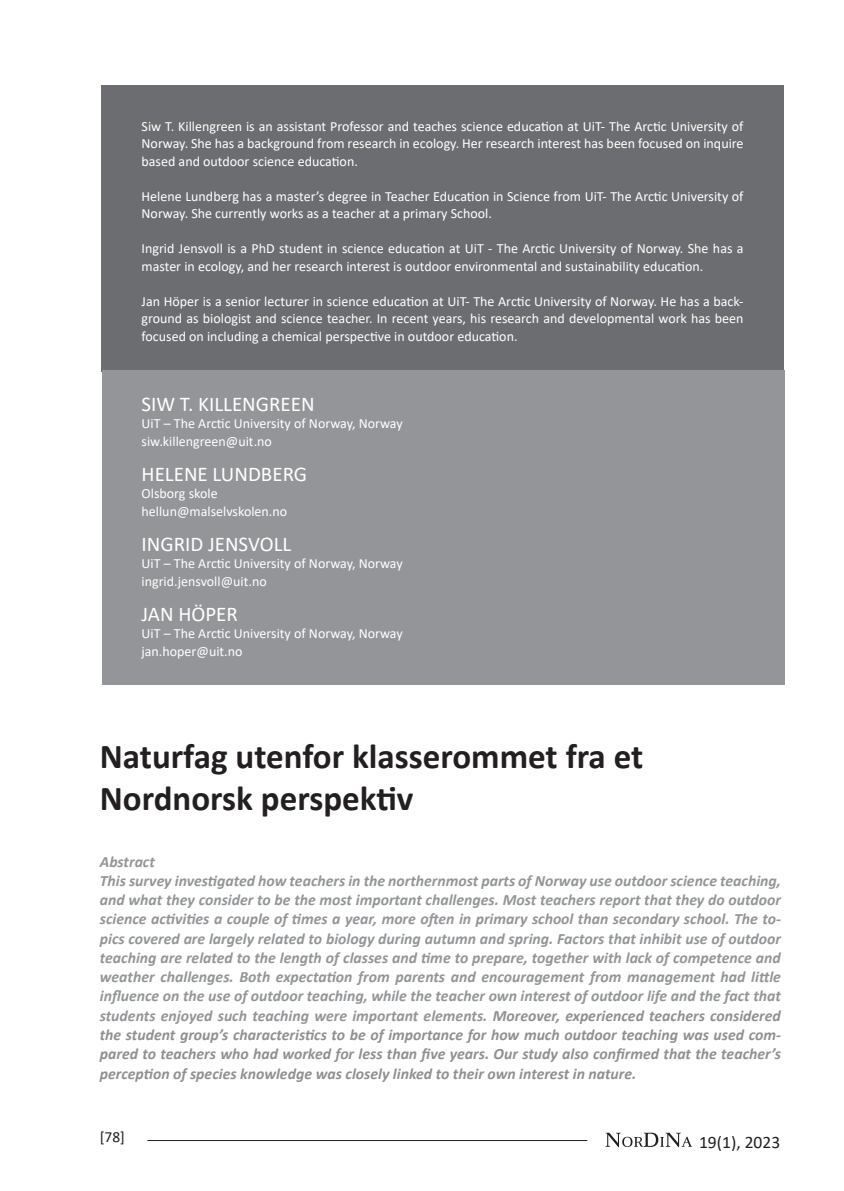
<style>
.page{position:relative;width:844px;height:1191px;background:#fff}
.page>*{position:absolute;margin:0;border:0;box-sizing:border-box;transform-origin:0 0}
.Tittel{font:700 35px "Calibri";color:#231f20}
.Topptekst{font:21px "Calibri";color:#fff}
.t1{font:17.5px "Calibri";color:#231f20}
.Ingress{font:italic 700 15.75px/19.2px "Calibri";color:#939598;text-align:justify}
.t2{font:15.4px "Calibri";color:#231f20}
.Topptekst-2{font:14px/17.5px "Calibri";color:#fff;text-align:justify}
.s1{color:#909092}
</style>
<div class="page">
<hr style="left:147px;top:1140px;width:440px;height:1px;background:#231f20">
<svg style="left:605px;top:1132px;width:86px;height:15px"></svg>
<div style="left:101px;top:86px;width:682px;height:286px;background:#6c6d70"></div>
<div style="left:102px;top:371px;width:682px;height:314px;background:#939598"></div>
<p class="Topptekst-2" style="left:141px;top:117px;width:603px">Siw T. Killengreen is an assistant Professor and teaches science education at UiT- The Arctic University of Norway. She has a background from research in ecology. Her research interest has been focused on inquire based and outdoor science education.</p>
<p class="Topptekst-2" style="left:141px;top:187px;width:603px">Helene Lundberg has a master’s degree in Teacher Education in Science from UiT- The Arctic University of<br>Norway. She currently works as a teacher at a primary School.</p>
<p class="Topptekst-2" style="left:141px;top:239px;width:603px">Ingrid Jensvoll is a PhD student in science education at UiT - The Arctic University of Norway. She has a</p>
<p class="Topptekst-2" style="left:141px;top:257px;width:563px">master in ecology, and her research interest is outdoor environmental and sustainability education.</p>
<p class="Topptekst-2" style="left:141px;top:292px;width:603px">Jan Höper is a senior lecturer in science education at UiT- The Arctic University of Norway. He has a back&shy;ground as biologist and science teacher. In recent years, his research and developmental work has been focused on including a chemical perspective in outdoor education.</p>
<p class="Topptekst" style="left:141px;top:389px;width:174px">SIW T. KILLENGREEN</p>
<p class="Topptekst-2" style="left:141px;top:414px;width:262px">UiT – The Arctic University of Norway, Norway</p>
<p class="Topptekst-2" style="left:141px;top:432px;width:132px">siw.killengreen@uit.no</p>
<p class="Topptekst" style="left:141px;top:459px;width:167px">HELENE LUNDBERG</p>
<p class="Topptekst-2" style="left:141px;top:484px;width:78px">Olsborg skole</p>
<p class="Topptekst-2" style="left:141px;top:502px;width:147px">hellun@malselvskolen.no</p>
<p class="Topptekst" style="left:141px;top:529px;width:151px">INGRID JENSVOLL</p>
<p class="Topptekst-2" style="left:141px;top:554px;width:262px">UiT – The Arctic University of Norway, Norway</p>
<p class="Topptekst-2" style="left:141px;top:572px;width:127px">ingrid.jensvoll@uit.no</p>
<p class="Topptekst" style="left:141px;top:599px;width:98px">JAN HÖPER</p>
<p class="Topptekst-2" style="left:141px;top:624px;width:262px">UiT – The Arctic University of Norway, Norway</p>
<p class="Topptekst-2" style="left:141px;top:642px;width:102px">jan.hoper@uit.no</p>
<p class="Tittel" style="left:100px;top:732px;width:544px">Naturfag utenfor klasserommet fra et</p>
<p class="Tittel" style="left:100px;top:774px;width:315px">Nordnorsk perspektiv</p>
<p class="Ingress" style="left:100px;top:851px;width:57px">Abstract</p>
<p class="Ingress" style="left:100px;top:870px;width:682px">This survey investigated how teachers in the northernmost parts of Norway use outdoor science teaching, and what they consider to be the most important challenges. Most teachers report that they do outdoor science activities a couple of times a year, more often in primary school than secondary school. The to&shy;pics covered are largely related to biology during autumn and spring. Factors that inhibit use of outdoor teaching are related to the length of classes and time to prepare, together with lack of competence and weather challenges. Both expectation from parents and encouragement from management had little influence on the use of outdoor teaching, while the teacher own interest of outdoor life and the fact that students enjoyed such teaching were important elements. <span class="s1">Moreover, experienced teachers considered the student group’s characteristics to be of importance for how much outdoor teaching was used com&shy;pared to teachers who had worked for less than five years. Our study also confirmed that the teacher’s perception of species knowledge was closely linked to their own interest in nature.</span></p>
<p class="t2" style="left:100px;top:1125px;width:27px">[78]</p>
<p class="t1" style="left:699px;top:1129px;width:83px">19(1), 2023</p>
</div>
